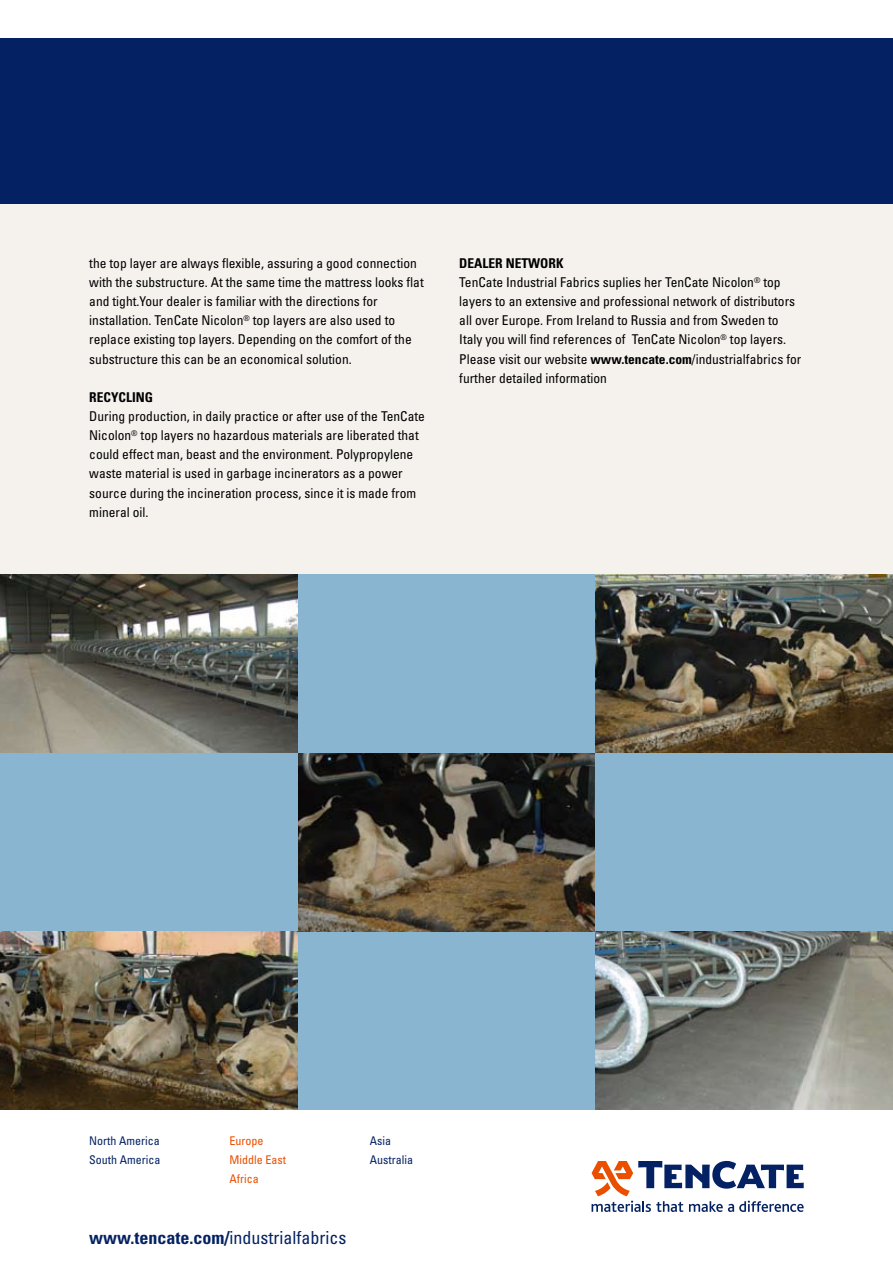
<style>
.page{position:relative;width:893px;height:1263px;background:#fff}
.page>*{position:absolute;margin:0;border:0;box-sizing:border-box;transform-origin:0 0}
.t1{font:condensed 18px "Univers";color:#042263}
.t2{font:condensed 13.5px/19.2px "Univers";color:#000}
.t3{font:700 condensed 13.5px "Univers";color:#000}
.t4{font:condensed 12px/19.2px "Univers";color:#042263}
.t5{font:condensed 12px/19.2px "Univers";color:#ea4f00}
.s1{font-weight:700}
</style>
<div class="page">
<div style="left:0;top:38px;width:893px;height:166px;background:#042263"></div>
<div style="left:0;top:204px;width:893px;height:906px;background:#f5f2ee"></div>
<div style="left:298px;top:931px;width:297px;height:179px;background:#8ab5d1"></div>
<img style="left:595px;top:931px;width:298px;height:179px">
<img style="left:0;top:931px;width:298px;height:179px">
<svg style="left:592px;top:1161px;width:212px;height:51px"></svg>
<img style="left:298px;top:753px;width:297px;height:178px">
<div style="left:298px;top:574px;width:297px;height:179px;background:#8ab5d1"></div>
<div style="left:595px;top:753px;width:298px;height:178px;background:#8ab5d1"></div>
<img style="left:595px;top:574px;width:298px;height:179px">
<div style="left:0;top:753px;width:298px;height:178px;background:#8ab5d1"></div>
<img style="left:0;top:574px;width:298px;height:179px">
<p class="t2" style="left:89px;top:253px;width:336px">the top layer are always flexible, assuring a good connection with the substructure. At the same time the mattress looks flat and tight.Your dealer is familiar with the directions for installation. TenCate Nicolon<sup>®</sup> top layers are also used to replace existing top layers. Depending on the comfort of the substructure this can be an economical solution.</p>
<p class="t3" style="left:89px;top:389px;width:65px">RECYCLING</p>
<p class="t2" style="left:89px;top:406px;width:337px">During production, in daily practice or after use of the TenCate Nicolon<sup>®</sup> top layers no hazardous materials are liberated that could effect man, beast and the environment. Polypropylene waste material is used in garbage incinerators as a power source during the incineration process, since it is made from mineral oil.</p>
<p class="t2" style="left:459px;top:253px;width:344px"><span class="s1">DEALER NETWORK<br></span>TenCate Industrial Fabrics suplies her TenCate Nicolon<sup>®</sup> top layers to an extensive and professional network of distributors all over Europe. From Ireland to Russia and from Sweden to Italy you will find references of TenCate Nicolon<sup>®</sup> top layers.<br>Please visit our website <span class="s1">www.tencate.com</span>/industrialfabrics for further detailed information</p>
<p class="t4" style="left:89px;top:1131px;width:73px">North America<br>South America</p>
<p class="t5" style="left:230px;top:1131px;width:58px">Europe<br>Middle East<br>Africa</p>
<p class="t4" style="left:370px;top:1131px;width:45px">Asia<br>Australia</p>
<h1 class="t1" style="left:89px;top:1226px;width:259px"><span class="s1">www.tencate.com/</span>industrialfabrics</h1>
</div>
